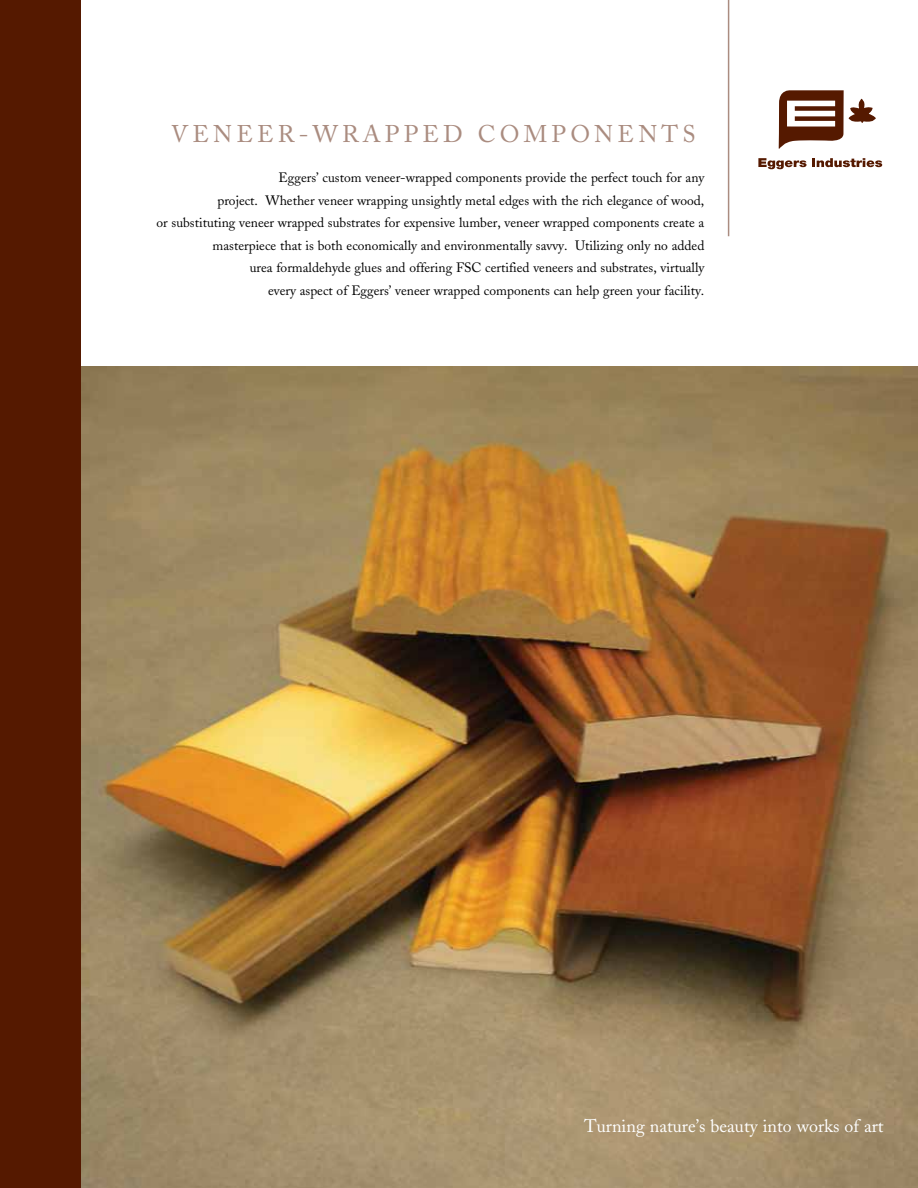
<style>
.page{position:relative;width:918px;height:1188px;background:#fff}
.page>*{position:absolute;margin:0;border:0;box-sizing:border-box;transform-origin:0 0}
.t1{font:24px "Adobe Caslon";letter-spacing:.44em;color:#aa8c80}
.t2{font:18px "Adobe Caslon";color:#fff}
.t3{font:13.5px/22.5px "Adobe Caslon";color:#000;text-align:right}
</style>
<div class="page">
<img style="left:81px;top:367px;width:837px;height:821px">
<div style="left:0;top:0;width:81px;height:1188px;background:#551900"></div>
<hr style="left:728px;top:0;width:1px;height:236px;background:#aa8c80">
<svg style="left:779px;top:90px;width:97px;height:59px"></svg>
<svg style="left:758px;top:158px;width:124px;height:11px"></svg>
<h1 class="t1" style="left:171px;top:119px;width:522px">venee r -w r apped Component s</h1>
<p class="t3" style="left:156px;top:167px;width:549px">Eggers’ custom veneer-wrapped components provide the perfect touch for any<br>project. Whether veneer wrapping unsightly metal edges with the rich elegance of wood,<br>or substituting veneer wrapped substrates for expensive lumber, veneer wrapped components create a masterpiece that is both economically and environmentally savvy. Utilizing only no added<br>urea formaldehyde glues and offering FSC certified veneers and substrates, virtually<br>every aspect of Eggers’ veneer wrapped components can help green your facility.</p>
<h2 class="t2" style="left:584px;top:1115px;width:301px">Turning nature’s beauty into works of art</h2>
</div>
